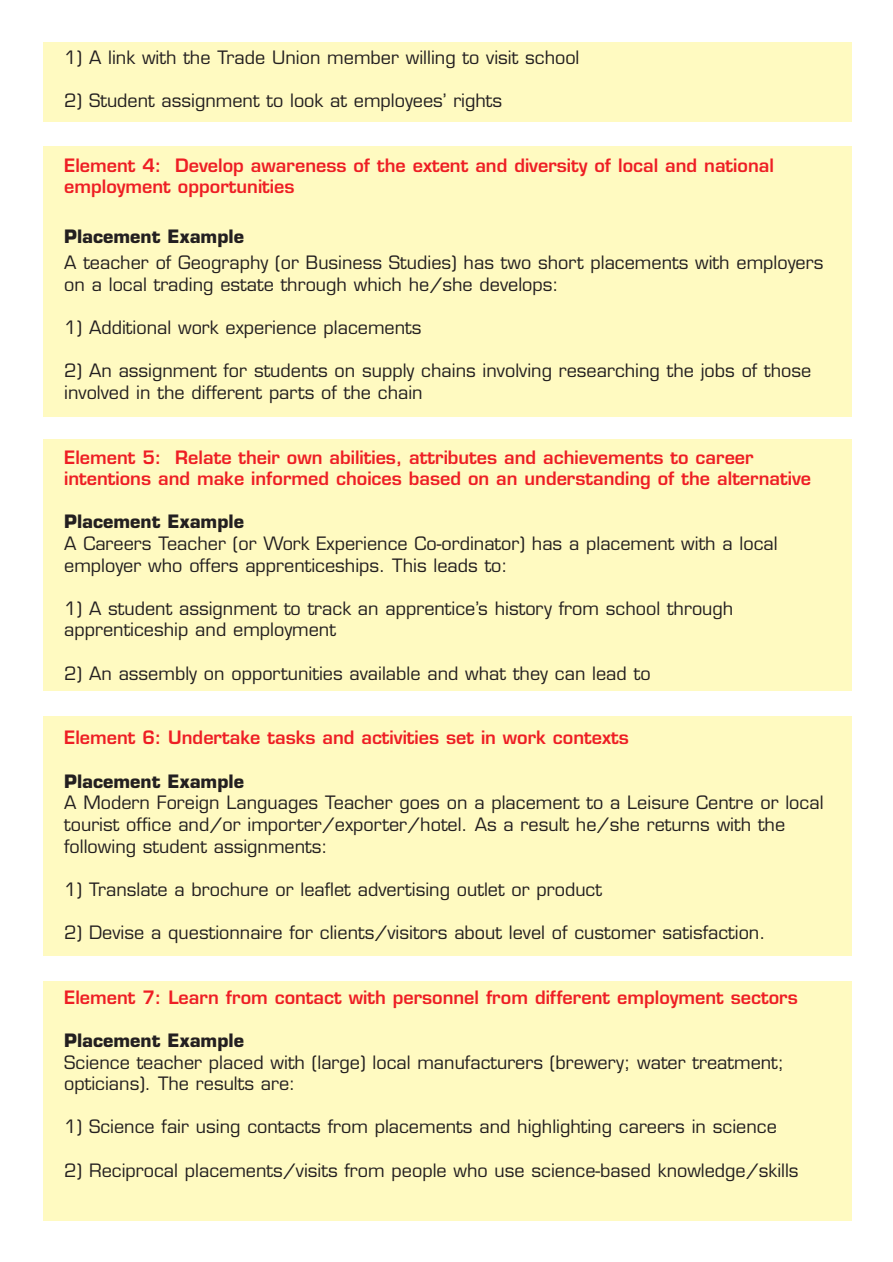
<style>
.page{position:relative;width:893px;height:1262px;background:#fff}
.page>*{position:absolute;margin:0;border:0;box-sizing:border-box;transform-origin:0 0}
.t1{font:18px/21.6px "Eurostile";color:#231f20}
.t2{font:600 18px/21.6px "Eurostile";color:#ee1e24}
.t3{font:700 18px "Eurostile";color:#231f20}
</style>
<div class="page">
<div style="left:43px;top:147px;width:808px;height:270px;background:#fffac1"></div>
<div style="left:43px;top:981px;width:808px;height:239px;background:#fffac1"></div>
<div style="left:43px;top:716px;width:808px;height:240px;background:#fffac1"></div>
<div style="left:43px;top:439px;width:808px;height:251px;background:#fffac1"></div>
<div style="left:43px;top:43px;width:808px;height:79px;background:#fffac1"></div>
<p class="t1" style="left:64px;top:48px;width:516px">1) A link with the Trade Union member willing to visit school</p>
<p class="t1" style="left:64px;top:91px;width:439px">2) Student assignment to look at employees’ rights</p>
<p class="t2" style="left:64px;top:156px;width:711px">Element 4: Develop awareness of the extent and diversity of local and national employment opportunities</p>
<p class="t3" style="left:64px;top:230px;width:181px">Placement Example</p>
<p class="t1" style="left:64px;top:253px;width:760px">A teacher of Geography (or Business Studies) has two short placements with employers on a local trading estate through which he/she develops:</p>
<p class="t1" style="left:64px;top:318px;width:359px">1) Additional work experience placements</p>
<p class="t1" style="left:64px;top:361px;width:748px">2) An assignment for students on supply chains involving researching the jobs of those involved in the different parts of the chain</p>
<p class="t2" style="left:64px;top:448px;width:748px">Element 5: Relate their own abilities, attributes and achievements to career intentions and make informed choices based on an understanding of the alternative</p>
<p class="t3" style="left:64px;top:515px;width:181px">Placement Example</p>
<p class="t1" style="left:64px;top:534px;width:715px">A Careers Teacher (or Work Experience Co-ordinator) has a placement with a local employer who offers apprenticeships. This leads to:</p>
<p class="t1" style="left:64px;top:599px;width:670px">1) A student assignment to track an apprentice’s history from school through apprenticeship and employment</p>
<p class="t1" style="left:64px;top:664px;width:588px">2) An assembly on opportunities available and what they can lead to</p>
<p class="t2" style="left:64px;top:729px;width:566px">Element 6: Undertake tasks and activities set in work contexts</p>
<p class="t3" style="left:64px;top:774px;width:181px">Placement Example</p>
<p class="t1" style="left:64px;top:793px;width:760px">A Modern Foreign Languages Teacher goes on a placement to a Leisure Centre or local tourist office and/or importer/exporter/hotel. As a result he/she returns with the following student assignments:</p>
<p class="t1" style="left:64px;top:880px;width:539px">1) Translate a brochure or leaflet advertising outlet or product</p>
<p class="t1" style="left:64px;top:923px;width:702px">2) Devise a questionnaire for clients/visitors about level of customer satisfaction.</p>
<p class="t2" style="left:64px;top:988px;width:735px">Element 7: Learn from contact with personnel from different employment sectors</p>
<p class="t3" style="left:64px;top:1033px;width:181px">Placement Example</p>
<p class="t1" style="left:64px;top:1053px;width:721px">Science teacher placed with (large) local manufacturers (brewery; water treatment; opticians). The results are:</p>
<p class="t1" style="left:64px;top:1117px;width:714px">1) Science fair using contacts from placements and highlighting careers in science</p>
<p class="t1" style="left:64px;top:1161px;width:735px">2) Reciprocal placements/visits from people who use science-based knowledge/skills</p>
</div>
